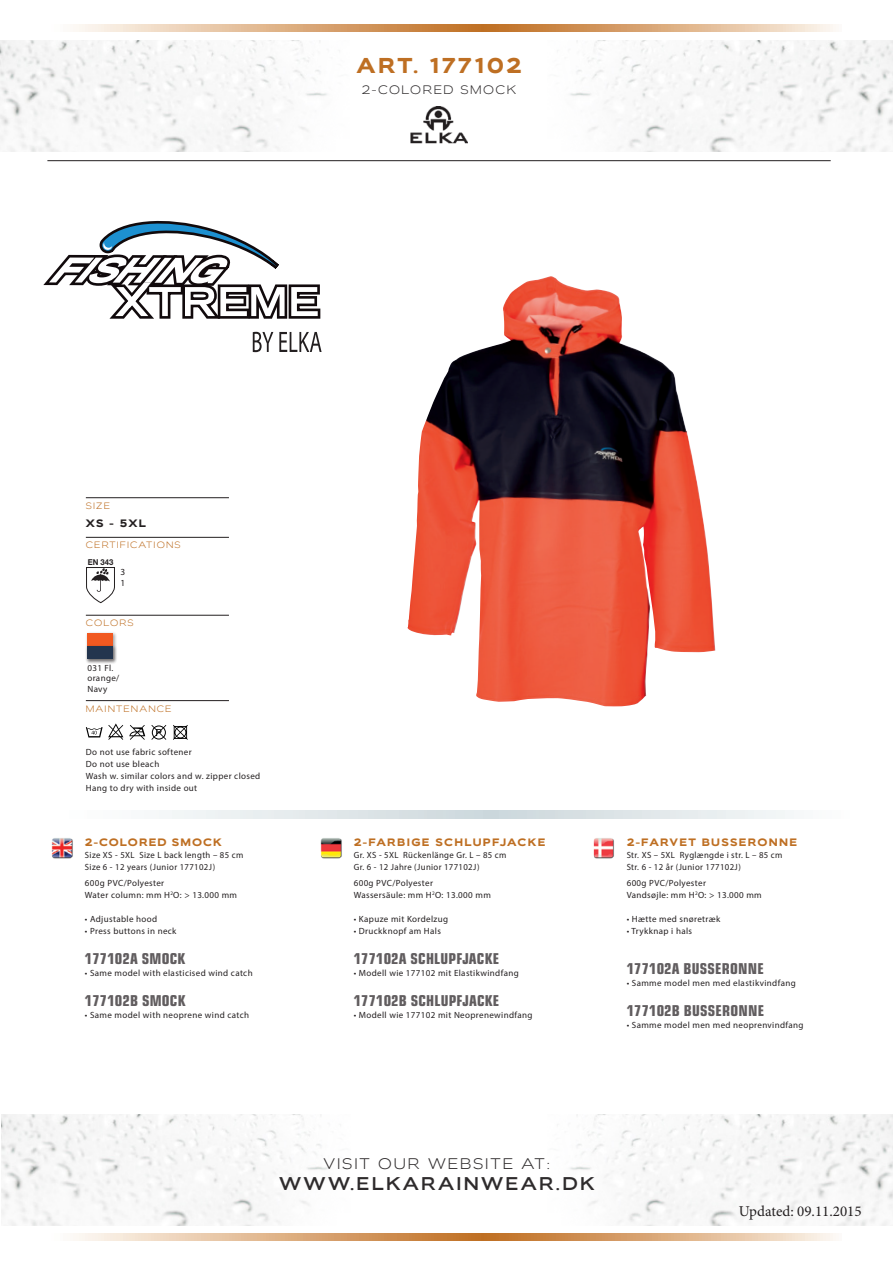
<style>
.page{position:relative;width:893px;height:1263px;background:#fff}
.page>*{position:absolute;margin:0;border:0;box-sizing:border-box;transform-origin:0 0}
.t1{font:700 21px "Biondi Sans Rg";letter-spacing:.125em;color:#be6f23}
.t2{font:18px "Biondi Sans Rg";letter-spacing:.125em;color:#2e2b2c}
.t3{font:700 condensed 15px "Eurostile";letter-spacing:.015em;color:#615d5f}
.t4{font:15px "Biondi Sans Lt";letter-spacing:.125em;color:#2e2b2c}
.t5{font:15px "Minion Pro";color:#231f20}
.t6{font:12px "Biondi Sans Lt";letter-spacing:.125em;color:#2e2b2c}
.t7{font:700 10.5px "Biondi Sans Rg";letter-spacing:.125em;color:#be6f23}
.t8{font:700 10.5px "Biondi Sans Rg";letter-spacing:.1em;color:#be6f23}
.t9{font:700 10.5px "Biondi Sans Rg";color:#231f20}
.t10{font:9.3px "Myriad Pro";color:#231f20}
.t11{font:9px/10.5px "Myriad Pro";letter-spacing:.04em;color:#231f20}
.t12{font:9px "Biondi Sans Lt";letter-spacing:.125em;color:#be6f23}
.t13{font:700 8.1px "Helvetica Neue";color:#231f20;scale:.95 1}
</style>
<div class="page">
<img style="left:570px;top:1114px;width:323px;height:112px">
<img style="left:1px;top:1114px;width:327px;height:112px">
<img style="left:570px;top:40px;width:323px;height:112px">
<img style="left:0;top:40px;width:327px;height:112px">
<hr style="left:47px;top:160px;width:784px;height:1px;background:#231f20">
<img style="left:410px;top:106px;width:57px;height:37px">
<svg style="left:73px;top:24px;width:763px;height:8px;background:#ddb085"></svg>
<svg style="left:73px;top:1233px;width:763px;height:8px;background:#ddb085"></svg>
<img style="left:593px;top:838px;width:21px;height:21px">
<img style="left:320px;top:838px;width:22px;height:21px">
<img style="left:51px;top:838px;width:22px;height:21px">
<hr style="left:86px;top:537px;width:143px;height:1px;background:#231f20">
<hr style="left:86px;top:497px;width:143px;height:1px;background:#231f20">
<hr style="left:86px;top:615px;width:143px;height:1px;background:#231f20">
<hr style="left:86px;top:700px;width:143px;height:1px;background:#231f20">
<svg style="left:151px;top:725px;width:15px;height:15px"></svg>
<svg style="left:129px;top:725px;width:16px;height:15px"></svg>
<svg style="left:173px;top:725px;width:15px;height:15px"></svg>
<svg style="left:86px;top:723px;width:37px;height:17px"></svg>
<svg style="left:159px;top:811px;width:635px;height:7px;background:#e0e7e9"></svg>
<svg style="left:86px;top:567px;width:29px;height:36px"></svg>
<svg style="left:43px;top:220px;width:279px;height:132px"></svg>
<img style="left:407px;top:276px;width:308px;height:430px">
<div style="left:85px;top:631px;width:33px;height:33px;background:#231f20;opacity:.4"></div>
<div style="left:85px;top:644px;width:33px;height:20px;background:#231f20;opacity:.4"></div>
<svg style="left:87px;top:634px;width:26px;height:25px"></svg>
<p class="t1" style="left:356px;top:53px;width:167px">ART. 177102</p>
<p class="t6" style="left:362px;top:82px;width:156px">2-COLORED SMOCK</p>
<p class="t12" style="left:86px;top:500px;width:26px">SIZE</p>
<p class="t9" style="left:86px;top:517px;width:62px">XS - 5XL</p>
<p class="t12" style="left:86px;top:540px;width:96px">CERTIFICATIONS</p>
<p class="t13" style="left:88px;top:557px;width:28px">EN 343</p>
<p class="t10" style="left:121px;top:566px;width:6px">3</p>
<p class="t10" style="left:121px;top:577px;width:6px">1</p>
<p class="t12" style="left:86px;top:617px;width:49px">COLORS</p>
<p class="t11" style="left:87px;top:662px;width:33px">031 Fl. orange/<br>Navy</p>
<p class="t12" style="left:86px;top:703px;width:87px">MAINTENANCE</p>
<p class="t11" style="left:86px;top:746px;width:107px">Do not use fabric softener</p>
<p class="t11" style="left:86px;top:758px;width:75px">Do not use bleach</p>
<p class="t11" style="left:86px;top:770px;width:176px">Wash w. similar colors and w. zipper closed</p>
<p class="t11" style="left:86px;top:782px;width:113px">Hang to dry with inside out</p>
<p class="t8" style="left:85px;top:836px;width:138px">2-COLORED SMOCK</p>
<p class="t11" style="left:85px;top:849px;width:160px">Size XS - 5XL Size L back length – 85 cm</p>
<p class="t11" style="left:85px;top:861px;width:132px">Size 6 - 12 years (Junior 177102J)</p>
<p class="t11" style="left:85px;top:878px;width:81px">600g PVC/Polyester</p>
<p class="t11" style="left:85px;top:890px;width:154px">Water column: mm H<sup>2</sup>O: &gt; 13.000 mm</p>
<p class="t11" style="left:85px;top:914px;width:74px">• Adjustable hood</p>
<p class="t11" style="left:85px;top:926px;width:93px">• Press buttons in neck</p>
<p class="t3" style="left:85px;top:950px;width:102px">177102A SMOCK</p>
<p class="t11" style="left:85px;top:968px;width:169px">• Same model with elasticised wind catch</p>
<p class="t3" style="left:85px;top:992px;width:102px">177102B SMOCK</p>
<p class="t11" style="left:85px;top:1010px;width:166px">• Same model with neoprene wind catch</p>
<p class="t7" style="left:354px;top:836px;width:193px">2-FARBIGE SCHLUPFJACKE</p>
<p class="t11" style="left:354px;top:849px;width:154px">Gr. XS - 5XL Rückenlänge Gr. L – 85 cm</p>
<p class="t11" style="left:354px;top:861px;width:127px">Gr. 6 - 12 Jahre (Junior 177102J)</p>
<p class="t11" style="left:354px;top:878px;width:81px">600g PVC/Polyester</p>
<p class="t11" style="left:354px;top:890px;width:139px">Wassersäule: mm H<sup>2</sup>O: 13.000 mm</p>
<p class="t11" style="left:354px;top:914px;width:96px">• Kapuze mit Kordelzug</p>
<p class="t11" style="left:354px;top:926px;width:89px">• Druckknopf am Hals</p>
<p class="t3" style="left:354px;top:950px;width:147px">177102A SCHLUPFJACKE</p>
<p class="t11" style="left:354px;top:968px;width:167px">• Modell wie 177102 mit Elastikwindfang</p>
<p class="t3" style="left:354px;top:992px;width:147px">177102B SCHLUPFJACKE</p>
<p class="t11" style="left:354px;top:1010px;width:180px">• Modell wie 177102 mit Neoprenewindfang</p>
<p class="t7" style="left:627px;top:836px;width:172px">2-FARVET BUSSERONNE</p>
<p class="t11" style="left:627px;top:849px;width:157px">Str. XS – 5XL Ryglængde i str. L – 85 cm</p>
<p class="t11" style="left:627px;top:861px;width:116px">Str. 6 - 12 år (Junior 177102J)</p>
<p class="t11" style="left:627px;top:878px;width:81px">600g PVC/Polyester</p>
<p class="t11" style="left:627px;top:890px;width:137px">Vandsøjle: mm H<sup>2</sup>O: &gt; 13.000 mm</p>
<p class="t11" style="left:627px;top:914px;width:95px">• Hætte med snøretræk</p>
<p class="t11" style="left:627px;top:926px;width:67px">• Trykknap i hals</p>
<p class="t3" style="left:627px;top:959px;width:139px">177102A BUSSERONNE</p>
<p class="t11" style="left:627px;top:977px;width:171px">• Samme model men med elastikvindfang</p>
<p class="t3" style="left:627px;top:1001px;width:139px">177102B BUSSERONNE</p>
<p class="t11" style="left:627px;top:1019px;width:178px">• Samme model men med neoprenvindfang</p>
<p class="t4" style="left:323px;top:1155px;width:228px">VISIT OUR WEBSITE AT:</p>
<p class="t2" style="left:279px;top:1173px;width:317px">WWW.ELKARAINWEAR.DK</p>
<p class="t5" style="left:739px;top:1202px;width:124px">Updated: 09.11.2015</p>
</div>
